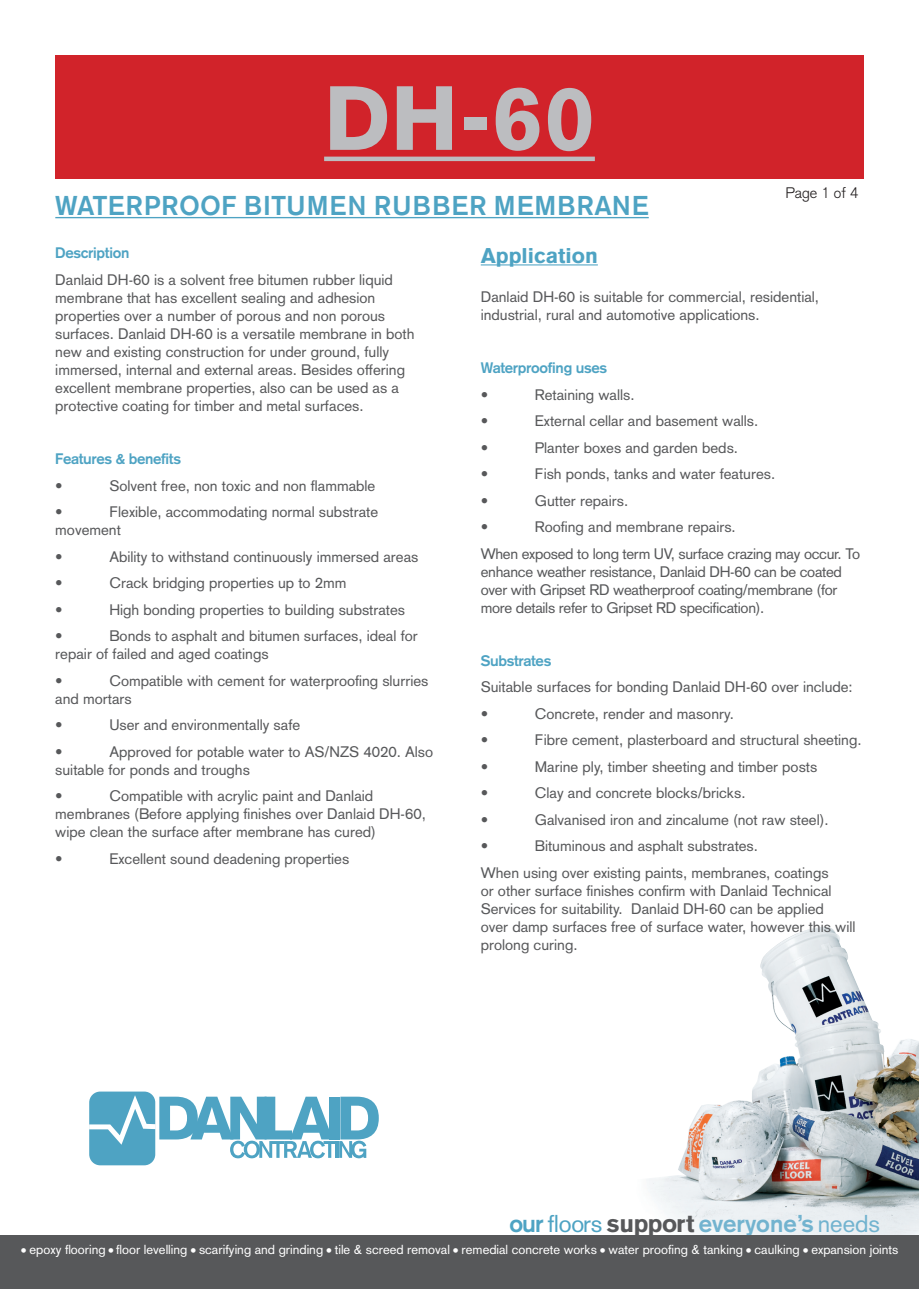
<style>
.page{position:relative;width:919px;height:1289px;background:#fff}
.page>*{position:absolute;margin:0;border:0;box-sizing:border-box;transform-origin:0 0}
.major_heading{font:700 90px "Akzidenz Grotesk BQ";color:#bcbdc0}
.major_heading-2{font:500 27px "Akzidenz Grotesk BQ";letter-spacing:.03em;color:#4ea3c3}
.t1{font:700 24px "Akzidenz Grotesk";color:#72b3cf}
.Semi_Major_Heading{font:900 21px "Akzidenz Grotesk";color:#4ea3c3}
.sub_head{font:15px/18px "Akzidenz Grotesk";color:#57585a}
.Paragraph_Style_1{font:15px/18px "Akzidenz Grotesk";letter-spacing:-.02em;color:#57585a}
.sub_head-2{font:700 15px "Akzidenz Grotesk";letter-spacing:-.02em;color:#4ea3c3}
.t2{font:300 15px "Akzidenz Grotesk";color:#231f20}
.t3{font:12.9px "Akzidenz Grotesk";color:#fff}
.s1{color:#4ea3c3}
.s2{font-weight:400;color:#4ea3c3}
.s3{font-weight:900;color:#57585a}
.s4{font-weight:400}
</style>
<div class="page">
<img style="left:647px;top:926px;width:271px;height:309px">
<div style="left:89px;top:1091px;width:66px;height:74px;background:#4ea3c3;border-radius:11px"></div>
<svg style="left:89px;top:1095px;width:290px;height:63px"></svg>
<div style="left:0;top:1235px;width:918px;height:53px;background:#57585a"></div>
<div style="left:55px;top:55px;width:808px;height:124px;background:#d1232a"></div>
<hr style="left:324px;top:157px;width:270px;height:4px;background:#bcbdc0">
<hr style="left:55px;top:217px;width:593px;height:1px;background:#4ea3c3">
<hr style="left:480px;top:264px;width:118px;height:1px;background:#4ea3c3">
<p class="major_heading" style="left:324px;top:66px;width:272px">DH-60</p>
<p class="t2" style="left:785px;top:184px;width:75px">Page of 4</p>
<p class="major_heading-2" style="left:55px;top:189px;width:595px">WATERPROOF BITUMEN RUBBER MEMBRANE</p>
<p class="sub_head-2" style="left:55px;top:244px;width:76px">Description</p>
<p class="sub_head" style="left:55px;top:270px;width:361px">Danlaid DH-60 is a solvent free bitumen rubber liquid membrane that has excellent sealing and adhesion properties over a number of porous and non porous surfaces. Danlaid DH-60 is a versatile membrane in both new and existing construction for under ground, fully immersed, internal and external areas. Besides offering excellent membrane properties, also can be used as a protective coating for timber and metal surfaces.</p>
<p class="sub_head-2" style="left:55px;top:450px;width:127px">Features &amp; benefits</p>
<p class="sub_head" style="left:55px;top:476px;width:9px">•</p>
<p class="sub_head" style="left:109px;top:476px;width:267px">Solvent free, non toxic and non flammable</p>
<p class="sub_head" style="left:55px;top:502px;width:9px">•</p>
<p class="Semi_Major_Heading" style="left:480px;top:243px;width:119px">Application</p>
<p class="sub_head" style="left:480px;top:288px;width:340px">Danlaid DH-60 is suitable for commercial, residential, industrial, rural and automotive applications.</p>
<p class="sub_head-2" style="left:480px;top:359px;width:128px">Waterproofing uses</p>
<p class="sub_head" style="left:480px;top:385px;width:9px">•</p>
<p class="sub_head" style="left:534px;top:385px;width:101px">Retaining walls.</p>
<p class="sub_head" style="left:480px;top:412px;width:9px">•</p>
<p class="sub_head" style="left:534px;top:412px;width:225px">External cellar and basement walls.</p>
<p class="sub_head" style="left:480px;top:438px;width:9px">•</p>
<p class="sub_head" style="left:534px;top:438px;width:205px">Planter boxes and garden beds.</p>
<p class="sub_head" style="left:480px;top:465px;width:9px">•</p>
<p class="sub_head" style="left:534px;top:465px;width:242px">Fish ponds, tanks and water features.</p>
<p class="sub_head" style="left:480px;top:491px;width:9px">•</p>
<p class="sub_head" style="left:534px;top:491px;width:95px">Gutter repairs.</p>
<p class="sub_head" style="left:480px;top:518px;width:9px">•</p>
<p class="sub_head" style="left:534px;top:518px;width:202px">Roofing and membrane repairs.</p>
<p class="Paragraph_Style_1" style="left:480px;top:544px;width:381px">When exposed to long term UV, surface crazing may occur. To enhance weather resistance, Danlaid DH-60 can be coated over with Gripset RD weatherproof coating/membrane (for more details refer to Gripset RD specification).</p>
<p class="sub_head-2" style="left:480px;top:651px;width:72px">Substrates</p>
<p class="sub_head" style="left:480px;top:678px;width:373px">Suitable surfaces for bonding Danlaid DH-60 over include:</p>
<p class="sub_head" style="left:480px;top:704px;width:9px">•</p>
<p class="sub_head" style="left:534px;top:704px;width:200px">Concrete, render and masonry.</p>
<p class="sub_head" style="left:480px;top:731px;width:9px">•</p>
<p class="sub_head" style="left:534px;top:731px;width:328px">Fibre cement, plasterboard and structural sheeting.</p>
<p class="sub_head" style="left:480px;top:757px;width:9px">•</p>
<p class="sub_head" style="left:534px;top:757px;width:284px">Marine ply, timber sheeting and timber posts</p>
<p class="sub_head" style="left:480px;top:784px;width:9px">•</p>
<p class="sub_head" style="left:534px;top:784px;width:212px">Clay and concrete blocks/bricks.</p>
<p class="sub_head" style="left:480px;top:810px;width:9px">•</p>
<p class="sub_head" style="left:534px;top:810px;width:295px">Galvanised iron and zincalume (not raw steel).</p>
<p class="sub_head" style="left:480px;top:837px;width:9px">•</p>
<p class="sub_head" style="left:534px;top:837px;width:225px">Bituminous and asphalt substrates.</p>
<p class="sub_head" style="left:480px;top:863px;width:376px">When using over existing paints, membranes, coatings<br>or other surface finishes confirm with Danlaid Technical Services for suitability. Danlaid DH-60 can be applied<br>over damp surfaces free of surface water, however this will prolong curing.</p>
<p class="sub_head" style="left:55px;top:502px;width:324px;text-indent:54px">Flexible, accommodating normal substrate movement</p>
<p class="sub_head" style="left:55px;top:547px;width:9px">•</p>
<p class="sub_head" style="left:109px;top:547px;width:310px">Ability to withstand continuously immersed areas</p>
<p class="sub_head" style="left:55px;top:574px;width:9px">•</p>
<p class="sub_head" style="left:109px;top:574px;width:239px">Crack bridging properties up to 2mm</p>
<p class="sub_head" style="left:55px;top:600px;width:9px">•</p>
<p class="sub_head" style="left:109px;top:600px;width:297px">High bonding properties to building substrates</p>
<p class="sub_head" style="left:55px;top:627px;width:9px">•</p>
<p class="sub_head" style="left:55px;top:627px;width:364px;text-indent:54px">Bonds to asphalt and bitumen surfaces, ideal for repair of failed and aged coatings</p>
<p class="sub_head" style="left:55px;top:671px;width:9px">•</p>
<p class="sub_head" style="left:55px;top:671px;width:374px;text-indent:54px">Compatible with cement for waterproofing slurries and mortars</p>
<p class="sub_head" style="left:55px;top:716px;width:9px">•</p>
<p class="sub_head" style="left:109px;top:716px;width:192px">User and environmentally safe</p>
<p class="sub_head" style="left:55px;top:742px;width:9px">•</p>
<p class="sub_head" style="left:55px;top:742px;width:379px;text-indent:54px">Approved for potable water to AS/NZS 4020. Also suitable for ponds and troughs</p>
<p class="sub_head" style="left:55px;top:787px;width:9px">•</p>
<p class="sub_head" style="left:55px;top:787px;width:372px;text-indent:54px">Compatible with acrylic paint and Danlaid membranes (Before applying finishes over Danlaid DH-60, wipe clean the surface after membrane has cured)</p>
<p class="sub_head" style="left:55px;top:849px;width:9px">•</p>
<p class="sub_head" style="left:109px;top:849px;width:241px">Excellent sound deadening properties</p>
<p class="t1" style="left:509px;top:1209px;width:372px"><span class="s1">our</span> <span class="s2">floors</span> <span class="s3">support</span> everyone’s <span class="s4">needs</span></p>
<p class="t3" style="left:21px;top:1242px;width:879px">• epoxy flooring • floor levelling • scarifying and grinding • tile &amp; screed removal • remedial concrete works • water proofing &amp; tanking • caulking • expansion joints</p>
</div>
